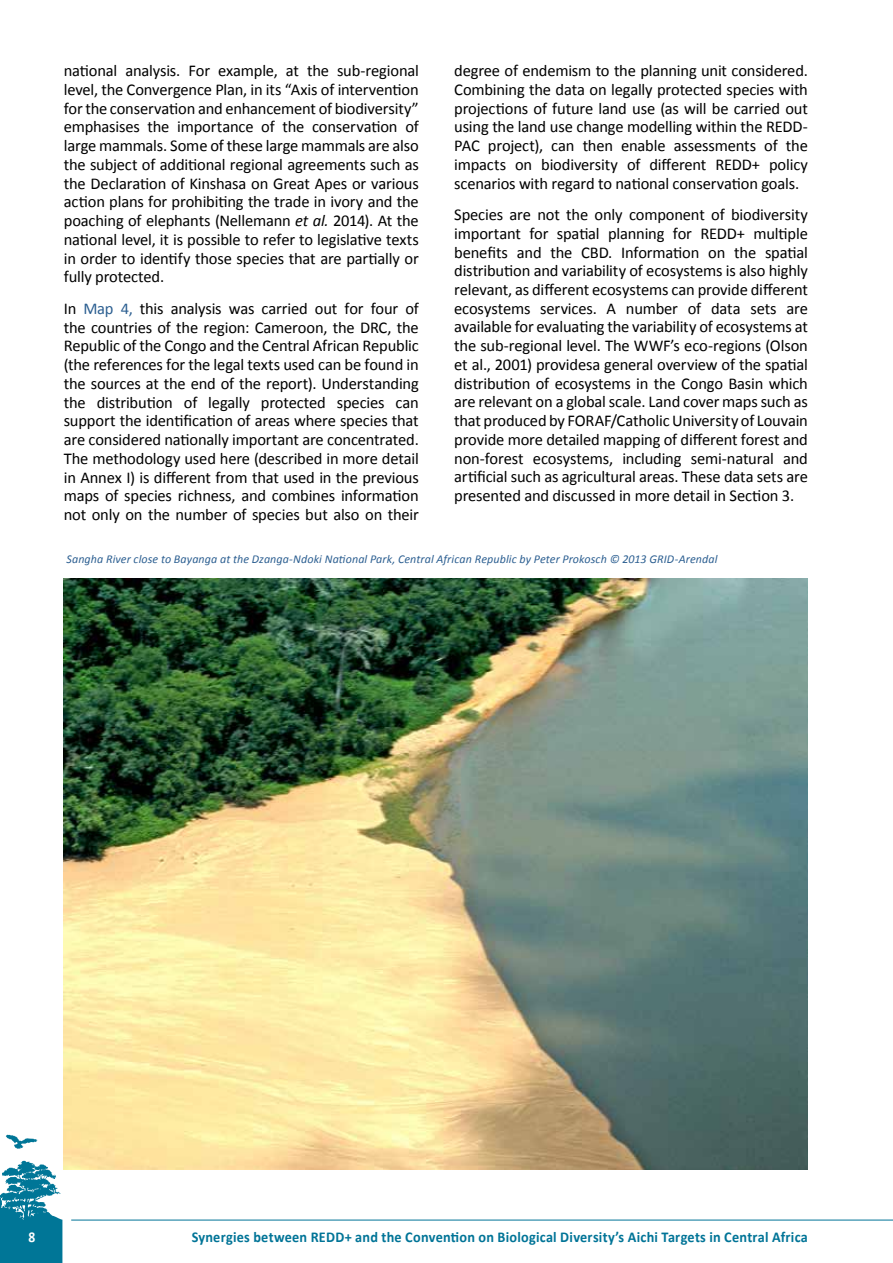
<style>
.page{position:relative;width:893px;height:1263px;background:#fff}
.page>*{position:absolute;margin:0;border:0;box-sizing:border-box;transform-origin:0 0}
.t1{font:16.5px/18.8px "Calibri";letter-spacing:-.01em;color:#000;text-align:justify}
.t2{font:700 15px "Calibri";letter-spacing:.015em;color:#007497;scale:.95 1}
.t3{font:700 15px "Calibri";color:#fff;scale:.9 1}
.t4{font:italic 12px "Calibri";letter-spacing:.01em;color:#2c5f91}
.s1{font-style:italic}
.s2{color:#2c5f91}
</style>
<div class="page">
<svg style="left:6px;top:1135px;width:31px;height:14px"></svg>
<svg style="left:0;top:1161px;width:62px;height:102px"></svg>
<hr style="left:71px;top:1220px;width:822px;height:1px;background:#007497">
<img style="left:64px;top:578px;width:744px;height:591px">
<p class="t1" style="left:64px;top:61px;width:357px">national analysis. For example, at the sub-regional level, the Convergence Plan, in its “Axis of intervention for the conservation and enhancement of biodiversity” emphasises the importance of the conservation of large mammals. Some of these large mammals are also the subject of additional regional agreements such as the Declaration of Kinshasa on Great Apes or various action plans for prohibiting the trade in ivory and the poaching of elephants (Nellemann <span class="s1">et al.</span> 2014). At the national level, it is possible to refer to legislative texts in order to identify those species that are partially or fully protected.</p>
<p class="t1" style="left:64px;top:299px;width:357px">In <span class="s2">Map 4,</span> this analysis was carried out for four of the countries of the region: Cameroon, the DRC, the Republic of the Congo and the Central African Republic (the references for the legal texts used can be found in the sources at the end of the report). Understanding the distribution of legally protected species can support the identification of areas where species that are considered nationally important are concentrated.<br>The methodology used here (described in more detail in Annex I) is different from that used in the previous maps of species richness, and combines information not only on the number of species but also on their</p>
<p class="t1" style="left:454px;top:61px;width:355px">degree of endemism to the planning unit considered.<br>Combining the data on legally protected species with projections of future land use (as will be carried out using the land use change modelling within the REDD-PAC project), can then enable assessments of the impacts on biodiversity of different REDD+ policy scenarios with regard to national conservation goals.</p>
<p class="t1" style="left:454px;top:205px;width:355px">Species are not the only component of biodiversity important for spatial planning for REDD+ multiple benefits and the CBD. Information on the spatial distribution and variability of ecosystems is also highly relevant, as different ecosystems can provide different ecosystems services. A number of data sets are available for evaluating the variability of ecosystems at the sub-regional level. The WWF’s eco-regions (Olson et al., 2001) providesa general overview of the spatial distribution of ecosystems in the Congo Basin which are relevant on a global scale. Land cover maps such as that produced by FORAF/Catholic University of Louvain provide more detailed mapping of different forest and non-forest ecosystems, including semi-natural and artificial such as agricultural areas. These data sets are presented and discussed in more detail in Section 3.</p>
<p class="t4" style="left:67px;top:551px;width:652px">Sangha River close to Bayanga at the Dzanga-Ndoki National Park, Central African Republic by Peter Prokosch © 2013 GRID-Arendal</p>
<p class="t3" style="left:28px;top:1227px;width:9px">8</p>
<p class="t2" style="left:192px;top:1227px;width:650px">Synergies between REDD+ and the Convention on Biological Diversity’s Aichi Targets in Central Africa</p>
</div>
